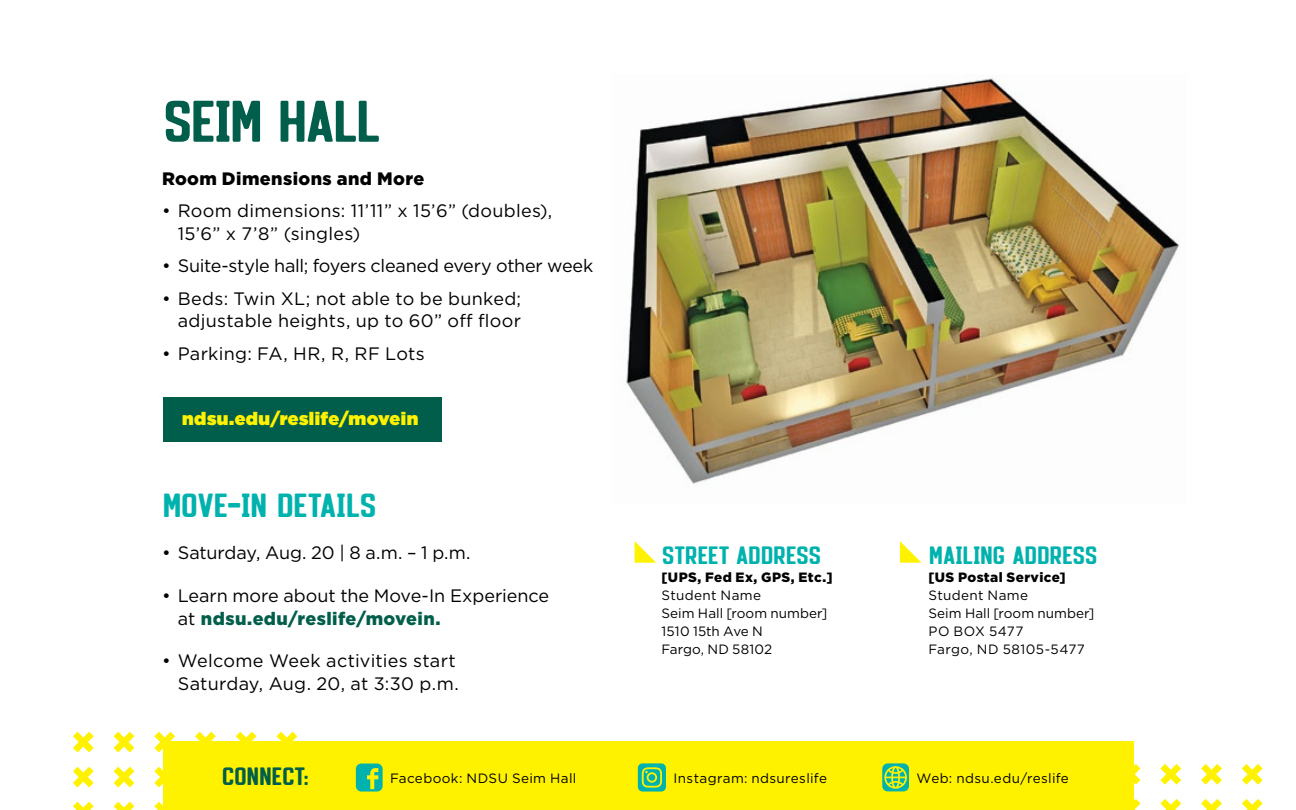
<style>
.page{position:relative;width:1296px;height:810px;background:#fff}
.page>*{position:absolute;margin:0;border:0;box-sizing:border-box;transform-origin:0 0}
.t1{font:63px "Conseil";letter-spacing:-.05em;color:#005e4a}
.t2{font:36px "Conseil";letter-spacing:-.035em;color:#00b2ad}
.t3{font:27px "Conseil";letter-spacing:-.035em;color:#00b2ad}
.t4{font:27px "Conseil";letter-spacing:-.04em;color:#005e4a}
.t5{font:18px/22.5px "Gotham";letter-spacing:.01em;color:#000}
.t6{font:18px "Gotham";letter-spacing:-.015em;color:#000}
.t7{font:18px "Gotham";letter-spacing:-.01em;color:#000}
.t8{font:900 18px "Gotham";letter-spacing:.025em;color:#fff200}
.t9{font:900 18px "Gotham";letter-spacing:.025em;color:#000}
.t10{font:13.5px/18px "Gotham";letter-spacing:.02em;color:#000}
.s1{font-weight:900;color:#005e4a}
.s2{font-weight:900}
</style>
<div class="page">
<svg style="left:1242px;top:799px;width:21px;height:11px"></svg>
<svg style="left:1242px;top:764px;width:21px;height:21px"></svg>
<svg style="left:1160px;top:799px;width:21px;height:11px"></svg>
<svg style="left:1160px;top:764px;width:21px;height:21px"></svg>
<svg style="left:1201px;top:799px;width:21px;height:11px"></svg>
<svg style="left:1201px;top:764px;width:21px;height:21px"></svg>
<svg style="left:1134px;top:799px;width:6px;height:11px"></svg>
<svg style="left:1134px;top:764px;width:6px;height:21px"></svg>
<svg style="left:276px;top:732px;width:21px;height:9px"></svg>
<svg style="left:195px;top:732px;width:21px;height:9px"></svg>
<svg style="left:114px;top:802px;width:20px;height:8px"></svg>
<svg style="left:114px;top:767px;width:20px;height:20px"></svg>
<svg style="left:114px;top:732px;width:20px;height:20px"></svg>
<svg style="left:236px;top:732px;width:21px;height:9px"></svg>
<svg style="left:154px;top:802px;width:9px;height:8px"></svg>
<svg style="left:154px;top:767px;width:9px;height:20px"></svg>
<svg style="left:154px;top:732px;width:21px;height:20px"></svg>
<svg style="left:73px;top:802px;width:21px;height:8px"></svg>
<svg style="left:73px;top:767px;width:21px;height:20px"></svg>
<svg style="left:73px;top:732px;width:21px;height:20px"></svg>
<svg style="left:635px;top:541px;width:21px;height:22px"></svg>
<svg style="left:900px;top:541px;width:22px;height:22px"></svg>
<div style="left:163px;top:397px;width:278px;height:45px;background:#005e4a"></div>
<div style="left:163px;top:741px;width:971px;height:69px;background:#fff200"></div>
<img style="left:626px;top:76px;width:554px;height:408px">
<svg style="left:356px;top:764px;width:27px;height:28px"></svg>
<svg style="left:638px;top:763px;width:28px;height:29px"></svg>
<div style="left:882px;top:763px;width:27px;height:28px;background:#00b2ad;border-radius:5px"></div>
<svg style="left:884px;top:766px;width:23px;height:23px"></svg>
<p class="t1" style="left:162px;top:83px;width:221px">SEIM HALL</p>
<p class="t9" style="left:162px;top:166px;width:264px">Room Dimensions and More</p>
<p class="t5" style="left:178px;top:199px;width:376px;text-indent:-16px">• Room dimensions: 11’11” x 15’6” (doubles),<br>15’6” x 7’8” (singles)</p>
<p class="t6" style="left:162px;top:254px;width:433px">• Suite-style hall; foyers cleaned every other week</p>
<p class="t5" style="left:162px;top:287px;width:361px;text-align:right">• Beds: Twin XL; not able to be bunked; adjustable heights, up to 60” off floor</p>
<p class="t5" style="left:162px;top:342px;width:264px">• Parking: FA, HR, R, RF Lots</p>
<p class="t8" style="left:182px;top:406px;width:238px">ndsu.edu/reslife/movein</p>
<p class="t2" style="left:162px;top:483px;width:217px">MOVE-IN DETAILS</p>
<p class="t7" style="left:162px;top:541px;width:310px">• Saturday, Aug. 20 | 8 a.m. – 1 p.m.</p>
<p class="t5" style="left:178px;top:584px;width:373px;text-indent:-16px">• Learn more about the Move-In Experience at <span class="s1">ndsu.edu/reslife/movein.</span></p>
<p class="t5" style="left:162px;top:649px;width:298px;text-align:right">• Welcome Week activities start<br>Saturday, Aug. 20, at 3:30 p.m.</p>
<p class="t3" style="left:662px;top:539px;width:162px">STREET ADDRESS</p>
<p class="t10" style="left:662px;top:568px;width:173px"><span class="s2">[UPS, Fed Ex, GPS, Etc.]<br></span>Student Name<br>Seim Hall [room number]<br>1510 15th Ave N<br>Fargo, ND 58102</p>
<p class="t3" style="left:929px;top:539px;width:171px">MAILING ADDRESS</p>
<p class="t10" style="left:929px;top:568px;width:167px"><span class="s2">[US Postal Service]<br></span>Student Name<br>Seim Hall [room number]<br>PO BOX 5477<br>Fargo, ND 58105-5477</p>
<p class="t4" style="left:221px;top:760px;width:89px">CONNECT:</p>
<p class="t10" style="left:390px;top:769px;width:188px">Facebook: NDSU Seim Hall</p>
<p class="t10" style="left:674px;top:769px;width:155px">Instagram: ndsureslife</p>
<p class="t10" style="left:917px;top:769px;width:154px">Web: ndsu.edu/reslife</p>
</div>
